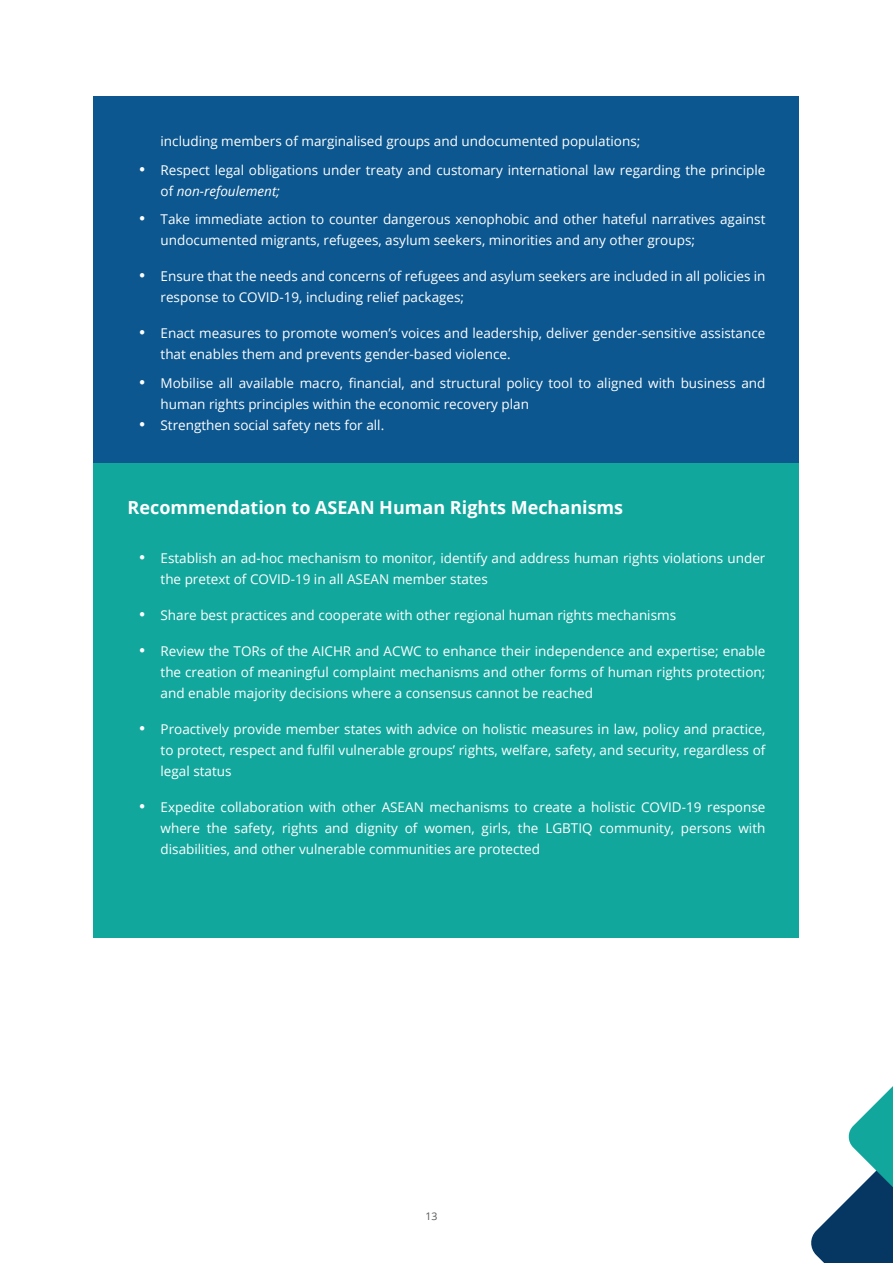
<style>
.page{position:relative;width:893px;height:1263px;background:#fff}
.page>*{position:absolute;margin:0;border:0;box-sizing:border-box;transform-origin:0 0}
.t1{font:700 18px "Open Sans";color:#fff}
.t2{font:13.5px/21px "Open Sans";color:#fff}
.t3{font:10.5px "Open Sans";color:#57585a}
.s1{font-style:italic}
</style>
<div class="page">
<div style="left:94px;top:96px;width:705px;height:367px;background:#0c578f"></div>
<div style="left:94px;top:463px;width:705px;height:475px;background:#12a79d"></div>
<svg style="left:811px;top:1086px;width:82px;height:177px"></svg>
<p class="t2" style="left:161px;top:130px;width:481px">including members of marginalised groups and undocumented populations;</p>
<p class="t2" style="left:161px;top:159px;width:606px;text-indent:-22px">• Respect legal obligations under treaty and customary international law regarding the principle of <span class="s1">non-refoulement;</span></p>
<p class="t2" style="left:161px;top:208px;width:606px;text-indent:-22px">• Take immediate action to counter dangerous xenophobic and other hateful narratives against undocumented migrants, refugees, asylum seekers, minorities and any other groups;</p>
<p class="t2" style="left:161px;top:265px;width:606px;text-indent:-22px">• Ensure that the needs and concerns of refugees and asylum seekers are included in all policies in response to COVID-19, including relief packages;</p>
<p class="t2" style="left:161px;top:322px;width:606px;text-indent:-22px">• Enact measures to promote women’s voices and leadership, deliver gender-sensitive assistance that enables them and prevents gender-based violence.</p>
<p class="t2" style="left:161px;top:372px;width:606px;text-indent:-22px">• Mobilise all available macro, financial, and structural policy tool to aligned with business and human rights principles within the economic recovery plan</p>
<p class="t2" style="left:139px;top:414px;width:247px">• Strengthen social safety nets for all.</p>
<h1 class="t1" style="left:128px;top:494px;width:497px">Recommendation to ASEAN Human Rights Mechanisms</h1>
<p class="t2" style="left:161px;top:547px;width:606px;text-indent:-22px">• Establish an ad-hoc mechanism to monitor, identify and address human rights violations under the pretext of COVID-19 in all ASEAN member states</p>
<p class="t2" style="left:139px;top:604px;width:539px">• Share best practices and cooperate with other regional human rights mechanisms</p>
<p class="t2" style="left:161px;top:640px;width:606px;text-align:justify;text-indent:-22px">• Review the TORs of the AICHR and ACWC to enhance their independence and expertise; enable the creation of meaningful complaint mechanisms and other forms of human rights protection; and enable majority decisions where a consensus cannot be reached</p>
<p class="t2" style="left:161px;top:718px;width:606px;text-align:justify;text-indent:-22px">• Proactively provide member states with advice on holistic measures in law, policy and practice, to protect, respect and fulfil vulnerable groups’ rights, welfare, safety, and security, regardless of legal status</p>
<p class="t2" style="left:161px;top:796px;width:606px;text-align:justify;text-indent:-22px">• Expedite collaboration with other ASEAN mechanisms to create a holistic COVID-19 response where the safety, rights and dignity of women, girls, the LGBTIQ community, persons with disabilities, and other vulnerable communities are protected</p>
<p class="t3" style="left:426px;top:1209px;width:14px">13</p>
</div>
